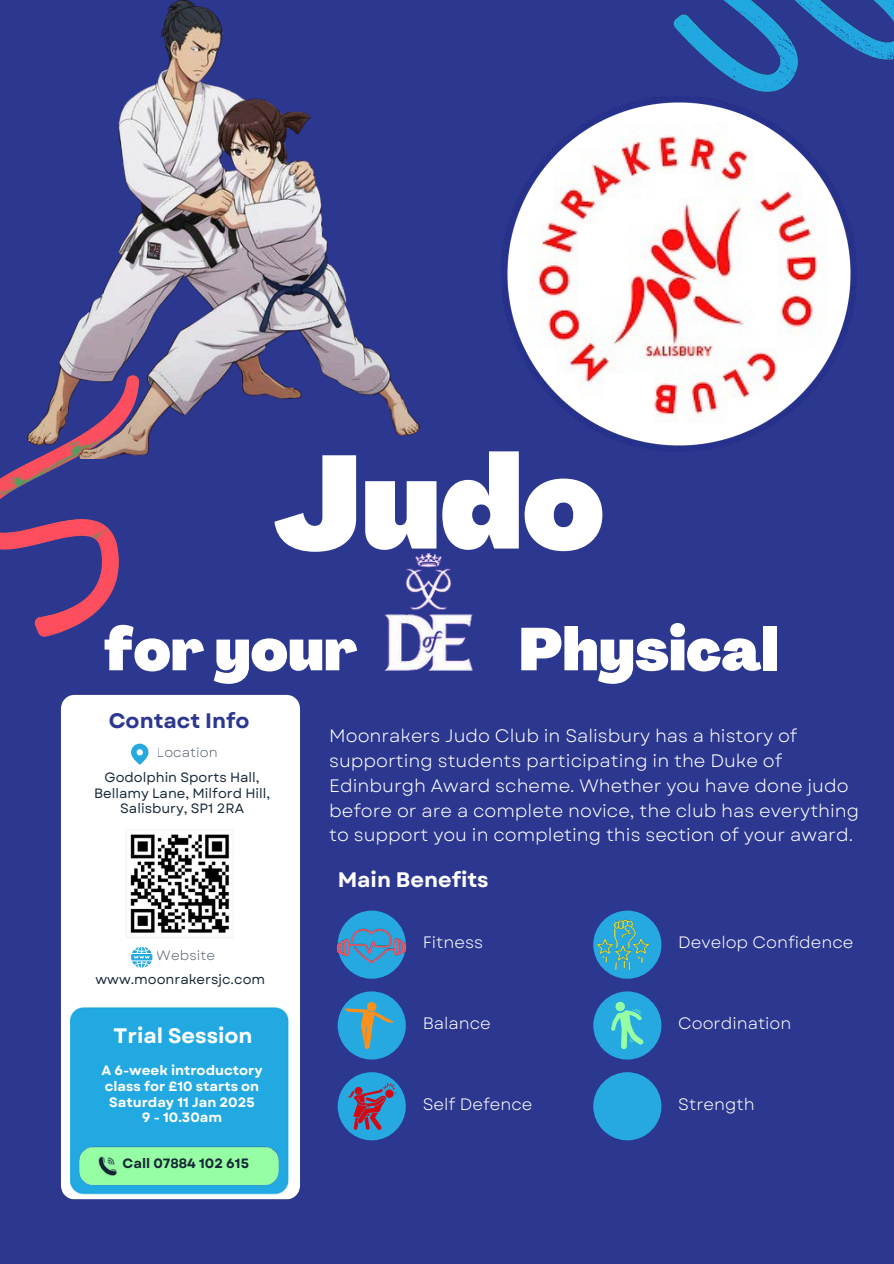
<style>
.page{position:relative;width:894px;height:1264px;background:#fff}
.page>*{position:absolute;margin:0;border:0;box-sizing:border-box;transform-origin:0 0}
.t1{font:900 129.45px "Agrandir";color:#fff}
.t2{font:900 59.1px "Agrandir";color:#fff}
.t3{font:700 21px "Garet";color:#fff}
.t4{font:700 21px "Garet";color:#2c3790}
.t5{font:18px/24.8px "Garet";color:#fff}
.t6{font:16.5px "Garet";color:#fff}
.t7{font:13.5px/15.8px "Garet";color:#182837;text-align:center}
.t8{font:700 13.5px/15.8px "Garet";color:#fff;text-align:center}
.t9{font:13.5px "Garet";color:#243443}
.t10{font:700 13.5px "Garet";color:#182837}
</style>
<div class="page">
<div style="left:0;top:0;width:893px;height:1263px;background:#2c3790"></div>
<img style="left:61px;top:694px;width:239px;height:506px">
<img style="left:0;top:458px;width:119px;height:179px">
<div style="left:337px;top:910px;width:68px;height:68px;background:#26a9e1;border-radius:33px"></div>
<div style="left:337px;top:991px;width:68px;height:68px;background:#26a9e1;border-radius:33px"></div>
<div style="left:337px;top:1072px;width:68px;height:68px;background:#26a9e1;border-radius:33px"></div>
<div style="left:593px;top:910px;width:68px;height:68px;background:#26a9e1;border-radius:33px"></div>
<div style="left:593px;top:991px;width:68px;height:68px;background:#26a9e1;border-radius:33px"></div>
<div style="left:593px;top:1072px;width:68px;height:68px;background:#26a9e1;border-radius:33px"></div>
<img style="left:673px;top:0;width:220px;height:92px">
<img style="left:76px;top:1142px;width:207px;height:45px">
<svg style="left:131px;top:743px;width:17px;height:21px"></svg>
<svg style="left:131px;top:946px;width:21px;height:21px"></svg>
<img style="left:502px;top:96px;width:354px;height:355px">
<img style="left:384px;top:553px;width:90px;height:118px">
<img style="left:336px;top:925px;width:71px;height:41px">
<svg style="left:344px;top:1002px;width:49px;height:46px"></svg>
<svg style="left:347px;top:1082px;width:49px;height:47px"></svg>
<svg style="left:611px;top:1001px;width:32px;height:48px"></svg>
<img style="left:593px;top:916px;width:59px;height:57px">
<img style="left:27px;top:0;width:394px;height:458px">
<img style="left:125px;top:829px;width:108px;height:109px">
<p class="t1" style="left:273px;top:451px;width:332px">Judo</p>
<h3 class="t2" style="left:104px;top:626px;width:255px">for your</h3>
<h5 class="t2" style="left:518px;top:626px;width:261px">Physical</h5>
<p class="t4" style="left:109px;top:705px;width:142px">Contact Info</p>
<p class="t5" style="left:329px;top:723px;width:531px">Moonrakers Judo Club in Salisbury has a history of supporting students participating in the Duke of Edinburgh Award scheme. Whether you have done judo before or are a complete novice, the club has everything to support you in completing this section of your award.</p>
<p class="t9" style="left:157px;top:742px;width:62px">Location</p>
<p class="t7" style="left:94px;top:769px;width:178px">Godolphin Sports Hall,<br>Bellamy Lane, Milford Hill,<br>Salisbury, SP1 2RA</p>
<p class="t9" style="left:157px;top:945px;width:60px">Website</p>
<h3 class="t7" style="left:95px;top:971px;width:171px">www.moonrakersjc.com</h3>
<p class="t3" style="left:113px;top:1020px;width:141px">Trial Session</p>
<p class="t8" style="left:101px;top:1062px;width:163px">A 6-week introductory class for £10 starts on<br>Saturday 11 Jan 2025<br>9 - 10.30am</p>
<p class="t10" style="left:122px;top:1153px;width:128px">Call 07884 102 615</p>
<p class="t3" style="left:337px;top:864px;width:152px">Main Benefits</p>
<p class="t6" style="left:422px;top:930px;width:62px">Fitness</p>
<p class="t6" style="left:422px;top:1011px;width:70px">Balance</p>
<h2 class="t6" style="left:678px;top:930px;width:177px">Develop Confidence</h2>
<h2 class="t6" style="left:678px;top:1011px;width:115px">Coordination</h2>
<h1 class="t6" style="left:422px;top:1091px;width:111px">Self Defence</h1>
<p class="t6" style="left:678px;top:1091px;width:78px">Strength</p>
</div>
